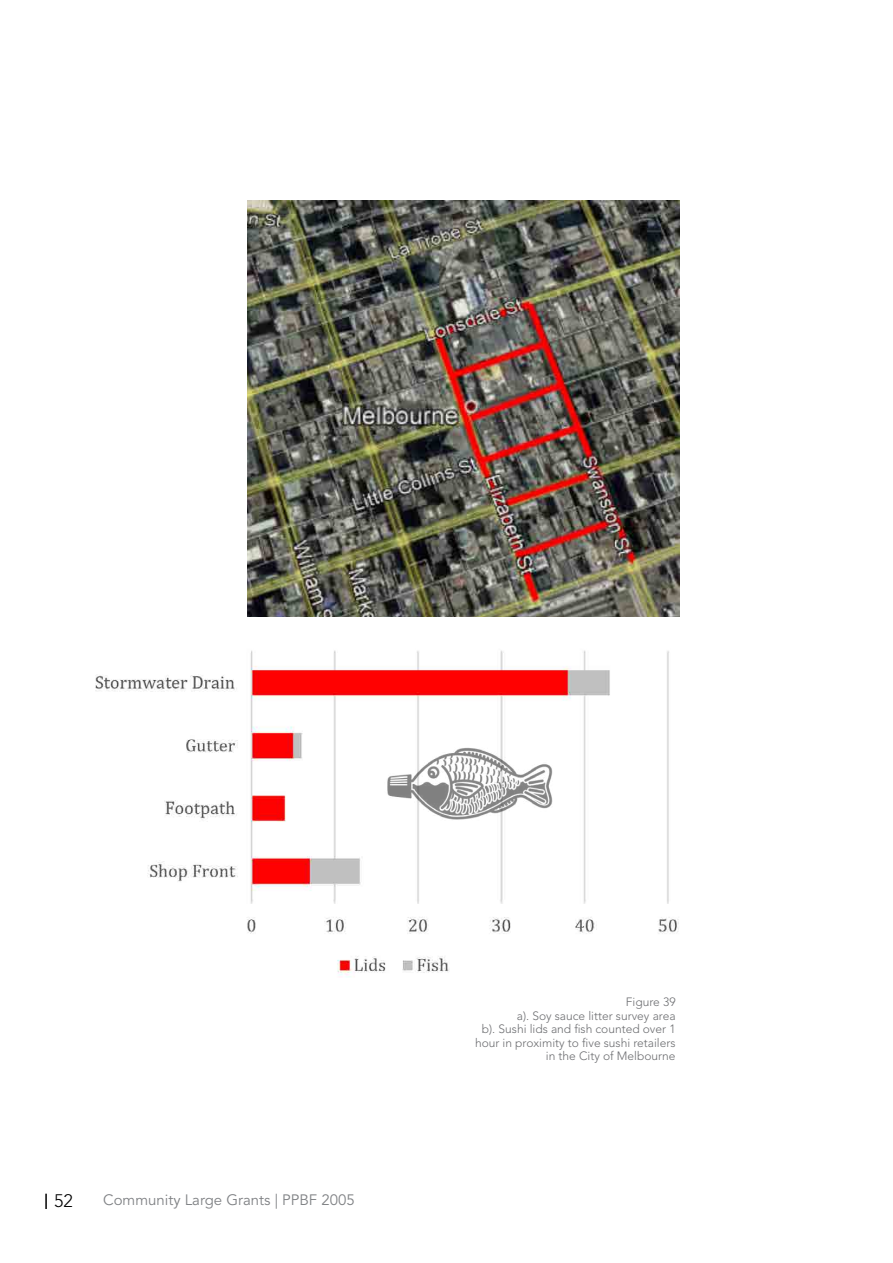
<style>
.page{position:relative;width:893px;height:1263px;background:#fff}
.page>*{position:absolute;margin:0;border:0;box-sizing:border-box;transform-origin:0 0}
.t1{font:300 18px "Avenir LT Std";color:#000}
.t2{font:15px "Avenir LT Std";color:#808285}
.t3{font:300 12px/13.5px "Avenir LT Std";color:#6d6e71;text-align:right}
</style>
<div class="page">
<svg style="left:45px;top:1194px;width:2px;height:15px"></svg>
<img style="left:95px;top:616px;width:585px;height:361px">
<img style="left:372px;top:736px;width:197px;height:126px">
<img style="left:247px;top:201px;width:432px;height:415px">
<h1 class="t1" style="left:54px;top:1190px;width:20px">52</h1>
<p class="t2" style="left:103px;top:1191px;width:253px">Community Large Grants | PPBF 2005</p>
<p class="t3" style="left:475px;top:995px;width:202px">Figure 39<br>a). Soy sauce litter survey area<br>b). Sushi lids and fish counted over 1 hour in proximity to five sushi retailers in the City of Melbourne</p>
</div>
